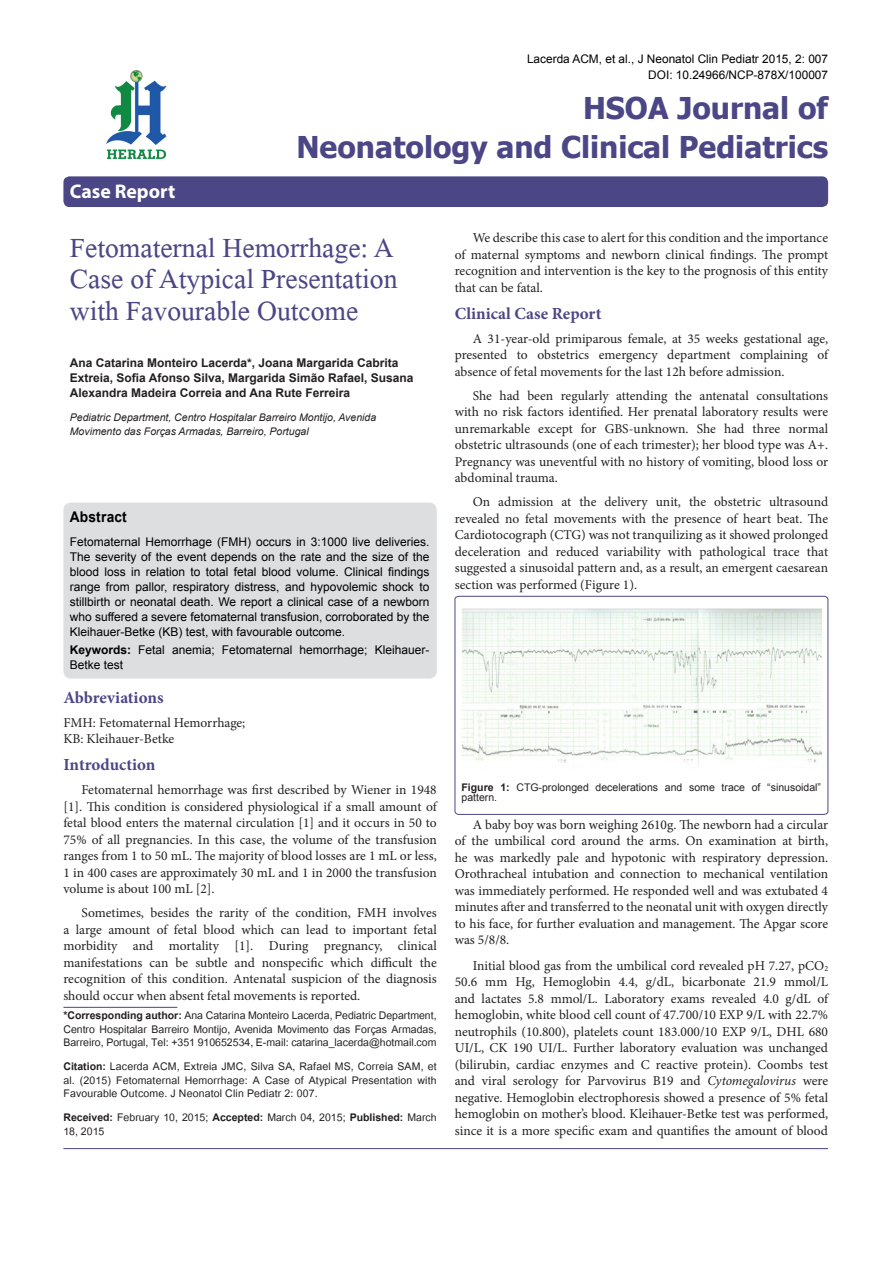
<style>
.page{position:relative;width:893px;height:1263px;background:#fff}
.page>*{position:absolute;margin:0;border:0;box-sizing:border-box;transform-origin:0 0}
.t1{font:41.25px/31.5px "Microsoft Himalaya";color:#4b4685;text-align:justify}
.Journal_Name{font:700 30px "Tahoma";color:#4b4685}
.Atricle_Type{font:700 19.8px "Myriad Hebrew";color:#fff}
.Headdings{font:700 16.95px "Minion Pro";color:#4b4685}
.Abstract{font:700 14.85px "Arial";letter-spacing:.015em;color:#000;scale:.93 1}
.t2{font:14.7px/13.5px "Utsaah";color:#231f20;text-align:justify}
.Text{font:13.5px/16.5px "Minion Pro";color:#231f20;text-align:justify}
.Abstract_Text{font:12px/15px "Arial";color:#000;text-align:justify}
.Authors{font:700 12px/15px "Arial";color:#231f20}
.Author_Citation{font:11.85px "Arial";color:#000}
.Affiliation{font:italic 10.5px/13.5px "Arial";color:#231f20}
.Legend{font:10.5px/10.5px "Arial";color:#231f20}
.s1{font-weight:700}
.s2{font-style:italic}
</style>
<div class="page">
<div style="left:63px;top:176px;width:765px;height:31px;background:#4b4685;border-radius:6px"></div>
<div style="left:63px;top:503px;width:374px;height:176px;background:#dddee0;border-radius:8px"></div>
<hr style="left:63px;top:1007px;width:114px;height:1px;background:#4b4685">
<img style="left:106px;top:70px;width:61px;height:90px">
<hr style="left:63px;top:1148px;width:765px;height:1px;background:#4b4685">
<svg style="left:455px;top:596px;width:373px;height:219px"></svg>
<img style="left:461px;top:608px;width:360px;height:161px">
<p class="Atricle_Type" style="left:70px;top:180px;width:107px">Case Report</p>
<p class="Author_Citation" style="left:527px;top:51px;width:303px">Lacerda ACM, et al., J Neonatol Clin Pediatr 2015, 2: 007</p>
<p class="Author_Citation" style="left:648px;top:67px;width:181px">DOI: 10.24966/NCP-878X/100007</p>
<p class="Journal_Name" style="left:583px;top:87px;width:247px">HSOA Journal of</p>
<p class="Journal_Name" style="left:296px;top:126px;width:533px">Neonatology and Clinical Pediatrics</p>
<p class="t1" style="left:70px;top:227px;width:329px">Fetomaternal Hemorrhage: A Case of Atypical Presentation with Favourable Outcome</p>
<p class="Authors" style="left:70px;top:356px;width:345px">Ana Catarina Monteiro Lacerda*, Joana Margarida Cabrita<br>Extreia, Sofia Afonso Silva, Margarida Simão Rafael, Susana<br>Alexandra Madeira Correia and Ana Rute Ferreira</p>
<p class="Affiliation" style="left:70px;top:411px;width:308px">Pediatric Department, Centro Hospitalar Barreiro Montijo, Avenida<br>Movimento das Forças Armadas, Barreiro, Portugal</p>
<p class="Abstract" style="left:70px;top:506px;width:63px">Abstract</p>
<p class="Abstract_Text" style="left:70px;top:534px;width:361px">Fetomaternal Hemorrhage (FMH) occurs in 3:1000 live deliveries.<br>The severity of the event depends on the rate and the size of the blood loss in relation to total fetal blood volume. Clinical findings range from pallor, respiratory distress, and hypovolemic shock to stillbirth or neonatal death. We report a clinical case of a newborn who suffered a severe fetomaternal transfusion, corroborated by the Kleihauer-Betke (KB) test, with favourable outcome.</p>
<p class="Abstract_Text" style="left:70px;top:642px;width:361px"><span class="s1">Keywords:</span> Fetal anemia; Fetomaternal hemorrhage; Kleihauer-<br>Betke test</p>
<p class="Headdings" style="left:63px;top:685px;width:102px">Abbreviations</p>
<p class="Text" style="left:63px;top:714px;width:183px">FMH: Fetomaternal Hemorrhage;</p>
<p class="Text" style="left:63px;top:730px;width:112px">KB: Kleihauer-Betke</p>
<p class="Headdings" style="left:63px;top:753px;width:94px">Introduction</p>
<p class="Text" style="left:63px;top:781px;width:375px;text-indent:18px">Fetomaternal hemorrhage was first described by Wiener in 1948 [1]. This condition is considered physiological if a small amount of fetal blood enters the maternal circulation [1] and it occurs in 50 to 75% of all pregnancies. In this case, the volume of the transfusion ranges from 1 to 50 mL. The majority of blood losses are 1 mL or less, 1 in 400 cases are approximately 30 mL and 1 in 2000 the transfusion volume is about 100 mL [2].</p>
<p class="Text" style="left:63px;top:904px;width:375px;text-indent:18px">Sometimes, besides the rarity of the condition, FMH involves a large amount of fetal blood which can lead to important fetal morbidity and mortality [1]. During pregnancy, clinical manifestations can be subtle and nonspecific which difficult the recognition of this condition. Antenatal suspicion of the diagnosis should occur when absent fetal movements is reported.</p>
<p class="t2" style="left:63px;top:1010px;width:375px"><span class="s1">*Corresponding author:</span> Ana Catarina Monteiro Lacerda, Pediatric Department, Centro Hospitalar Barreiro Montijo, Avenida Movimento das Forças Armadas, Barreiro, Portugal, Tel: +351 910652534, E-mail: catarina_lacerda@hotmail.com</p>
<p class="t2" style="left:63px;top:1061px;width:375px"><span class="s1">Citation:</span> Lacerda ACM, Extreia JMC, Silva SA, Rafael MS, Correia SAM, et al. (2015) Fetomaternal Hemorrhage: A Case of Atypical Presentation with Favourable Outcome. J Neonatol Clin Pediatr 2: 007.</p>
<p class="t2" style="left:63px;top:1112px;width:375px"><span class="s1">Received:</span> February 10, 2015; <span class="s1">Accepted:</span> March 04, 2015; <span class="s1">Published:</span> March<br>18, 2015</p>
<p class="Text" style="left:455px;top:230px;width:375px;text-indent:18px">We describe this case to alert for this condition and the importance of maternal symptoms and newborn clinical findings. The prompt recognition and intervention is the key to the prognosis of this entity that can be fatal.</p>
<p class="Headdings" style="left:455px;top:301px;width:148px">Clinical Case Report</p>
<p class="Text" style="left:455px;top:330px;width:375px;text-indent:18px">A 31-year-old primiparous female, at 35 weeks gestational age, presented to obstetrics emergency department complaining of absence of fetal movements for the last 12h before admission.</p>
<p class="Text" style="left:455px;top:387px;width:375px;text-indent:18px">She had been regularly attending the antenatal consultations with no risk factors identified. Her prenatal laboratory results were unremarkable except for GBS-unknown. She had three normal obstetric ultrasounds (one of each trimester); her blood type was A+.<br>Pregnancy was uneventful with no history of vomiting, blood loss or abdominal trauma.</p>
<p class="Text" style="left:455px;top:494px;width:375px;text-indent:18px">On admission at the delivery unit, the obstetric ultrasound revealed no fetal movements with the presence of heart beat. The Cardiotocograph (CTG) was not tranquilizing as it showed prolonged deceleration and reduced variability with pathological trace that suggested a sinusoidal pattern and, as a result, an emergent caesarean section was performed (Figure 1).</p>
<p class="Legend" style="left:461px;top:782px;width:361px"><span class="s1">Figure 1:</span> CTG-prolonged decelerations and some trace of “sinusoidal” pattern.</p>
<p class="Text" style="left:455px;top:816px;width:375px;text-indent:18px">A baby boy was born weighing 2610g. The newborn had a circular of the umbilical cord around the arms. On examination at birth, he was markedly pale and hypotonic with respiratory depression.<br>Orothracheal intubation and connection to mechanical ventilation was immediately performed. He responded well and was extubated 4 minutes after and transferred to the neonatal unit with oxygen directly to his face, for further evaluation and management. The Apgar score was 5/8/8.</p>
<p class="Text" style="left:455px;top:957px;width:375px;text-indent:18px">Initial blood gas from the umbilical cord revealed pH 7.27, pCO<sub>2<br></sub>50.6 mm Hg, Hemoglobin 4.4, g/dL, bicarbonate 21.9 mmol/L and lactates 5.8 mmol/L. Laboratory exams revealed 4.0 g/dL of hemoglobin, white blood cell count of 47.700/10 EXP 9/L with 22.7% neutrophils (10.800), platelets count 183.000/10 EXP 9/L, DHL 680<br>UI/L, CK 190 UI/L. Further laboratory evaluation was unchanged (bilirubin, cardiac enzymes and C reactive protein). Coombs test and viral serology for Parvovirus B19 and <span class="s2">Cytomegalovirus</span> were negative. Hemoglobin electrophoresis showed a presence of 5% fetal hemoglobin on mother’s blood. Kleihauer-Betke test was performed, since it is a more specific exam and quantifies the amount of blood</p>
</div>
